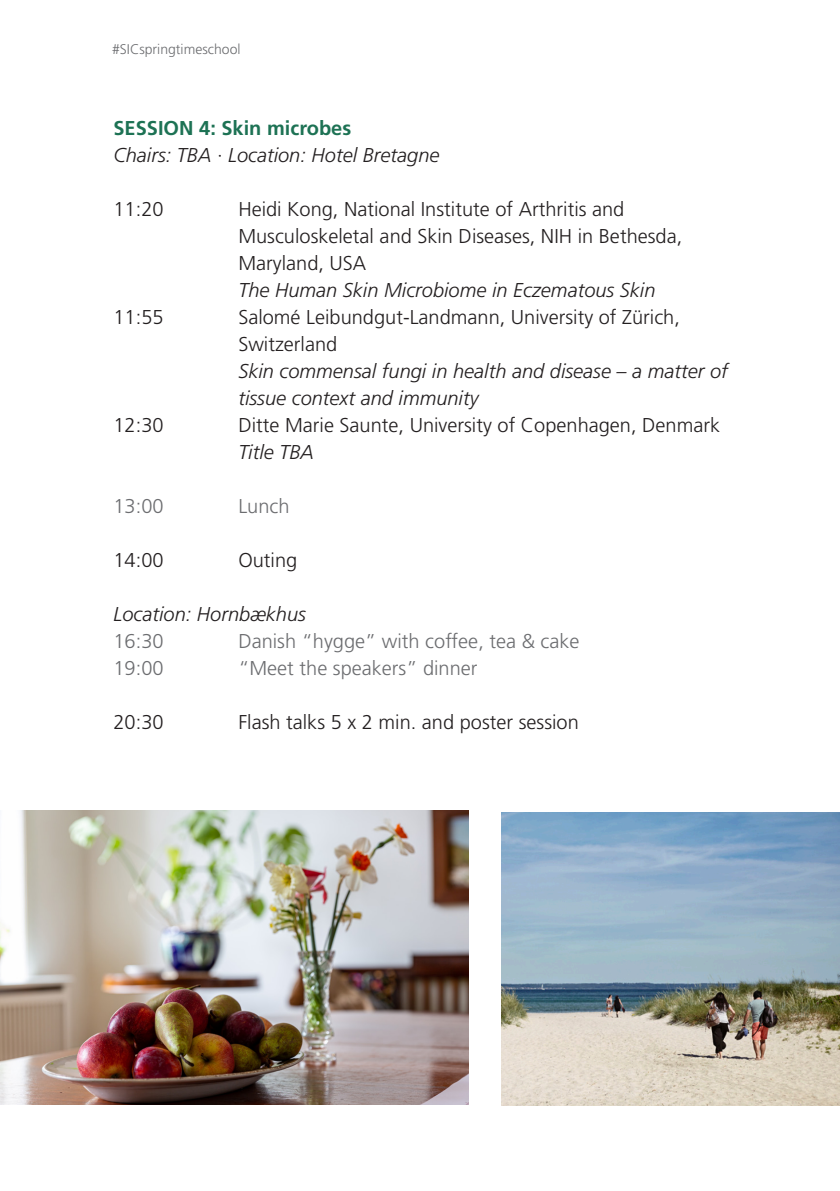
<style>
.page{position:relative;width:840px;height:1191px;background:#fff}
.page>*{position:absolute;margin:0;border:0;box-sizing:border-box;transform-origin:0 0}
.Brødtekst{font:300 20px/27px "Frutiger LT Std";color:#231f20}
.Brødtekst-2{font:italic 300 20px/27px "Frutiger LT Std";color:#231f20}
.Brødtekst-3{font:300 20px "Frutiger LT Std";color:#6c6d70}
.Brødtekst-4{font:700 20px "Frutiger LT Std";color:#1d7254}
.Brødtekst-5{font:300 14px "Frutiger LT Std";color:#6c6d70}
</style>
<div class="page">
<img style="left:501px;top:812px;width:338px;height:294px">
<img style="left:0;top:811px;width:468px;height:293px">
<p class="Brødtekst-5" style="left:112px;top:41px;width:130px">#SICspringtimeschool</p>
<p class="Brødtekst-4" style="left:113px;top:116px;width:239px">SESSION 4: Skin microbes</p>
<p class="Brødtekst-2" style="left:113px;top:142px;width:327px">Chairs: TBA · Location: Hotel Bretagne</p>
<p class="Brødtekst" style="left:113px;top:196px;width:52px">11:20</p>
<p class="Brødtekst" style="left:238px;top:196px;width:445px">Heidi Kong, National Institute of Arthritis and<br>Musculoskeletal and Skin Diseases, NIH in Bethesda,<br>Maryland, USA</p>
<p class="Brødtekst-2" style="left:238px;top:277px;width:418px">The Human Skin Microbiome in Eczematous Skin</p>
<p class="Brødtekst" style="left:113px;top:304px;width:52px">11:55</p>
<p class="Brødtekst" style="left:238px;top:304px;width:443px">Salomé Leibundgut-Landmann, University of Zürich,<br>Switzerland</p>
<p class="Brødtekst-2" style="left:238px;top:358px;width:490px">Skin commensal fungi in health and disease – a matter of tissue context and immunity</p>
<p class="Brødtekst" style="left:113px;top:412px;width:52px">12:30</p>
<p class="Brødtekst" style="left:238px;top:412px;width:483px">Ditte Marie Saunte, University of Copenhagen, Denmark</p>
<p class="Brødtekst-2" style="left:238px;top:439px;width:77px">Title TBA</p>
<p class="Brødtekst-3" style="left:113px;top:495px;width:52px">13:00</p>
<p class="Brødtekst-3" style="left:238px;top:495px;width:53px">Lunch</p>
<p class="Brødtekst" style="left:113px;top:547px;width:52px">14:00</p>
<p class="Brødtekst" style="left:238px;top:547px;width:60px">Outing</p>
<p class="Brødtekst-2" style="left:113px;top:601px;width:194px">Location: Hornbækhus</p>
<p class="Brødtekst-3" style="left:113px;top:630px;width:52px">16:30</p>
<p class="Brødtekst-3" style="left:238px;top:630px;width:342px">Danish “hygge” with coffee, tea &amp; cake</p>
<p class="Brødtekst-3" style="left:113px;top:657px;width:52px">19:00</p>
<p class="Brødtekst-3" style="left:238px;top:657px;width:240px">“Meet the speakers” dinner</p>
<p class="Brødtekst" style="left:113px;top:709px;width:52px">20:30</p>
<p class="Brødtekst" style="left:238px;top:709px;width:342px">Flash talks 5 x 2 min. and poster session</p>
</div>
